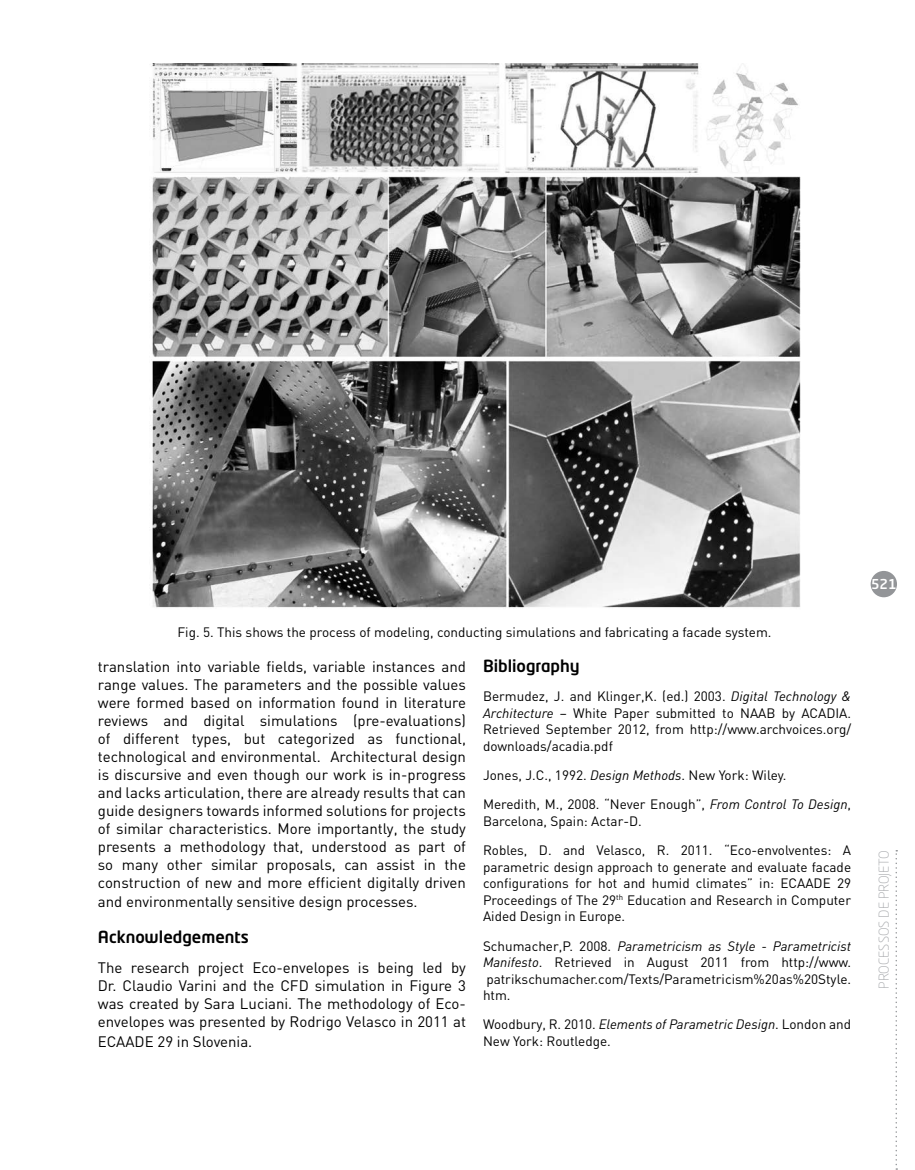
<style>
.page{position:relative;width:915px;height:1170px;background:#fff}
.page>*{position:absolute;margin:0;border:0;box-sizing:border-box;transform-origin:0 0}
.t1{font:500 16.5px "Neo Tech Std";color:#000}
.t2{font:15px/18px "DIN";color:#000;text-align:justify}
.t3{font:13.5px/16.5px "DIN";color:#000;text-align:justify}
.t4{font:300 13.5px "Neo Tech Std";color:#a7a9ac}
.t5{font:500 13.5px "Neo Tech Std";color:#fff}
.s1{font-style:italic}
</style>
<div class="page">
<div style="left:870px;top:571px;width:26px;height:26px;background:#939598;border-radius:50%"></div>
<svg style="left:895px;top:850px;width:1px;height:319px"></svg>
<img style="left:152px;top:64px;width:649px;height:544px">
<p class="t3" style="left:177px;top:623px;width:595px">Fig. 5. This shows the process of modeling, conducting simulations and fabricating a facade system.</p>
<p class="t1" style="left:483px;top:655px;width:98px">Bibliography</p>
<p class="t3" style="left:483px;top:688px;width:369px">Bermudez, J. and Klinger,K. (ed.) 2003. <span class="s1">Digital Technology &amp; Architecture</span> – White Paper submitted to NAAB by ACADIA.<br>Retrieved September 2012, from http://www.archvoices.org/ downloads/acadia.pdf</p>
<p class="t3" style="left:483px;top:760px;width:369px;line-height:29.2px">Jones, J.C., 1992. <span class="s1">Design Methods</span>. New York: Wiley.<br>Meredith, M., 2008. “Never Enough”, <span class="s1">From Control To Design</span>,</p>
<p class="t3" style="left:483px;top:806px;width:369px;line-height:29.2px">Barcelona, Spain: Actar-D.<br>Robles, D. and Velasco, R. 2011. “Eco-envolventes: A</p>
<p class="t3" style="left:483px;top:858px;width:369px">parametric design approach to generate and evaluate facade configurations for hot and humid climates” in: ECAADE 29<br>Proceedings of The 29<sup>th</sup> Education and Research in Computer Aided Design in Europe.</p>
<p class="t3" style="left:483px;top:937px;width:369px">Schumacher,P. 2008. <span class="s1">Parametricism as Style - Parametricist Manifesto</span>. Retrieved in August 2011 from http://www. patrikschumacher.com/Texts/Parametricism%20as%20Style. htm.</p>
<p class="t3" style="left:483px;top:1015px;width:369px">Woodbury, R. 2010. <span class="s1">Elements of Parametric Design</span>. London and<br>New York: Routledge.</p>
<p class="t2" style="left:98px;top:657px;width:369px">translation into variable fields, variable instances and range values. The parameters and the possible values were formed based on information found in literature reviews and digital simulations (pre-evaluations) of different types, but categorized as functional, technological and environmental. Architectural design is discursive and even though our work is in-progress and lacks articulation, there are already results that can guide designers towards informed solutions for projects of similar characteristics. More importantly, the study presents a methodology that, understood as part of so many other similar proposals, can assist in the construction of new and more efficient digitally driven</p>
<p class="t2" style="left:98px;top:892px;width:321px">and environmentally sensitive design processes.</p>
<p class="t1" style="left:98px;top:926px;width:152px">Acknowledgements</p>
<p class="t2" style="left:98px;top:958px;width:369px">The research project Eco-envelopes is being led by Dr. Claudio Varini and the CFD simulation in Figure 3 was created by Sara Luciani. The methodology of Eco&shy;envelopes was presented by Rodrigo Velasco in 2011 at</p>
<p class="t2" style="left:98px;top:1032px;width:156px">ECAADE 29 in Slovenia.</p>
<p class="t5" style="left:870px;top:575px;width:27px">521</p>
<p class="t4" style="left:875px;top:988px;width:140px;rotate:-90deg">PROCESSOS DE PROJETO</p>
</div>
